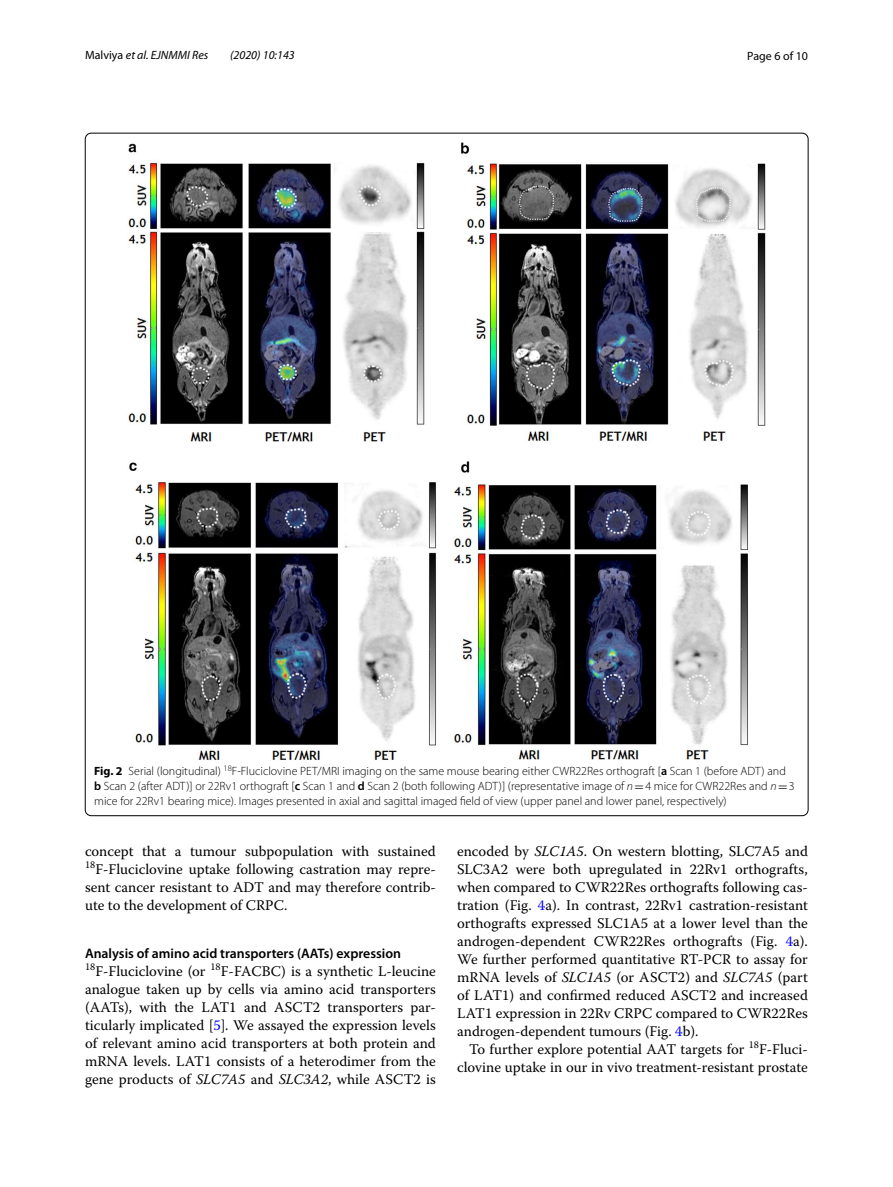
<style>
.page{position:relative;width:893px;height:1187px;background:#fff}
.page>*{position:absolute;margin:0;border:0;box-sizing:border-box;transform-origin:0 0}
.t1{font:14.7px/18px "Warnock Pro";color:#000;text-align:justify}
.t2{font:600 13.8px "Myriad Pro";color:#000}
.t3{font:300 12px/15px "Myriad Pro";color:#000}
.t4{font:italic 12px "Myriad Pro";color:#000}
.t5{font:12px "Myriad Pro";color:#000}
.s1{font-style:normal}
.s2{font-weight:700}
.s3{font-weight:600}
.s4{font-style:italic}
.s5{font-family:"MTSY";font-weight:400}
.s6{color:#00f}
</style>
<div class="page">
<img style="left:128px;top:142px;width:638px;height:618px">
<p class="t4" style="left:85px;top:48px;width:125px"><span class="s1">Malviya</span> et al. EJNMMI Res</p>
<p class="t4" style="left:230px;top:48px;width:66px">(2020) 10:143</p>
<p class="t5" style="left:747px;top:48px;width:62px">Page 6 of 10</p>
<p class="t3" style="left:94px;top:764px;width:702px"><span class="s2">Fig. 2</span> Serial (longitudinal) <sup>18</sup>F-Fluciclovine PET/MRI imaging on the same mouse bearing either CWR22Res orthograft [<span class="s3">a</span> Scan 1 (before ADT) and <span class="s3">b</span> Scan 2 (after ADT)] or 22Rv1 orthograft [<span class="s3">c</span> Scan 1 and <span class="s3">d</span> Scan 2 (both following ADT)] (representative image of <span class="s4">n</span><span class="s5">=</span>4 mice for CWR22Res and <span class="s4">n</span><span class="s5">=</span>3 mice for 22Rv1 bearing mice). Images presented in axial and sagittal imaged field of view (upper panel and lower panel, respectively)</p>
<p class="t1" style="left:85px;top:841px;width:352px">concept that a tumour subpopulation with sustained <sup>18</sup>F-Fluciclovine uptake following castration may repre&shy;sent cancer resistant to ADT and may therefore contrib&shy;ute to the development of CRPC.</p>
<p class="t2" style="left:85px;top:944px;width:318px">Analysis of amino acid transporters (AATs) expression</p>
<p class="t1" style="left:85px;top:962px;width:352px"><sup>18</sup>F-Fluciclovine (or <sup>18</sup>F-FACBC) is a synthetic L-leucine analogue taken up by cells via amino acid transporters (AATs), with the LAT1 and ASCT2 transporters par&shy;ticularly implicated [<span class="s6">5</span>]<span class="s4">.</span> We assayed the expression levels of relevant amino acid transporters at both protein and mRNA levels. LAT1 consists of a heterodimer from the gene products of <span class="s4">SLC7A5</span> and <span class="s4">SLC3A2</span>, while ASCT2 is</p>
<p class="t1" style="left:457px;top:841px;width:352px">encoded by <span class="s4">SLC1A5</span>. On western blotting, SLC7A5 and SLC3A2 were both upregulated in 22Rv1 orthografts, when compared to CWR22Res orthografts following cas&shy;tration (Fig. <span class="s6">4</span>a). In contrast, 22Rv1 castration-resistant orthografts expressed SLC1A5 at a lower level than the androgen-dependent CWR22Res orthografts (Fig. <span class="s6">4</span>a).<br>We further performed quantitative RT-PCR to assay for mRNA levels of <span class="s4">SLC1A5</span> (or ASCT2) and <span class="s4">SLC7A5</span> (part of LAT1) and confirmed reduced ASCT2 and increased LAT1 expression in 22Rv CRPC compared to CWR22Res androgen-dependent tumours (Fig. <span class="s6">4</span>b).</p>
<p class="t1" style="left:457px;top:1039px;width:352px;text-align:right">To further explore potential AAT targets for <sup>18</sup>F-Fluci&shy;clovine uptake in our in vivo treatment-resistant prostate</p>
</div>
